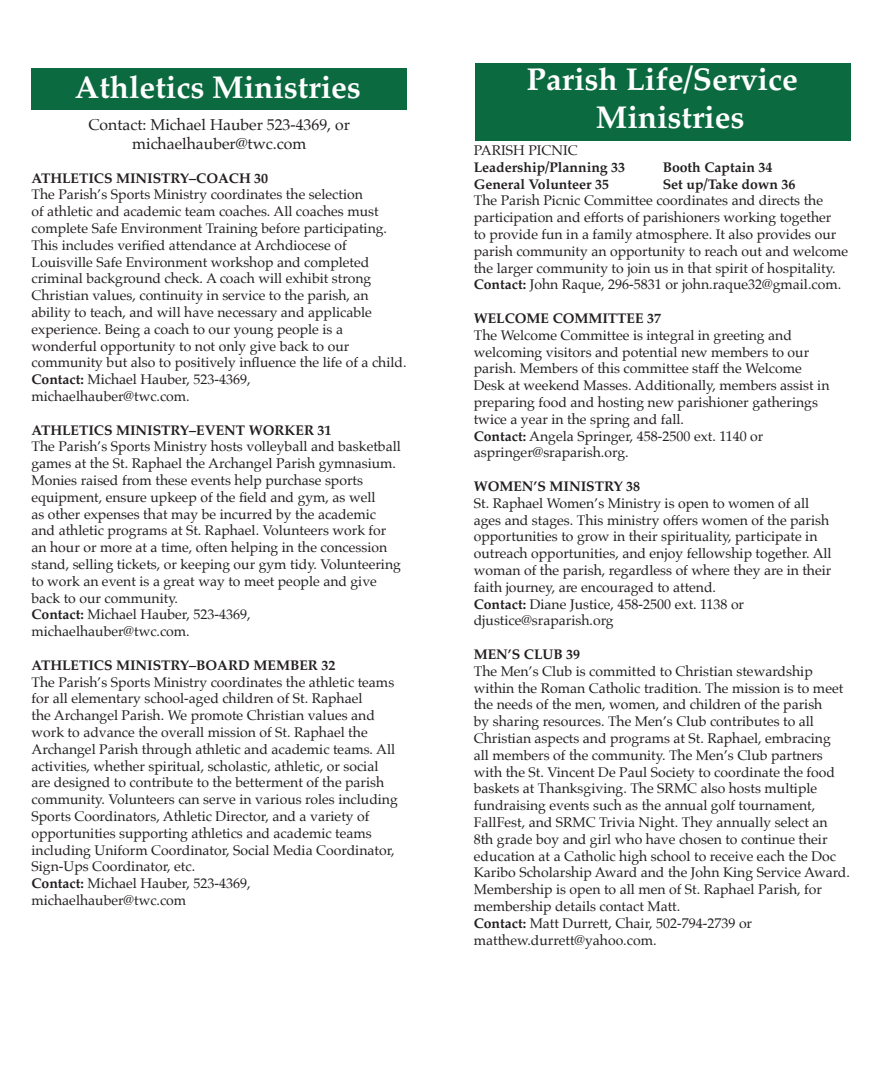
<style>
.page{position:relative;width:882px;height:1071px;background:#fff}
.page>*{position:absolute;margin:0;border:0;box-sizing:border-box;transform-origin:0 0}
.t1{font:700 31.5px "Palatino";color:#fff}
.t2{font:15.75px "Palatino";color:#231f20}
.t3{font:14px/16.8px "Palatino";color:#231f20}
.t4{font:700 14px "Palatino";color:#231f20}
.s1{font-weight:700}
</style>
<div class="page">
<div style="left:475px;top:63px;width:375px;height:77px;background:#0c6a40"></div>
<div style="left:32px;top:68px;width:375px;height:42px;background:#0c6a40"></div>
<p class="t1" style="left:75px;top:60px;width:287px">Athletics Ministries</p>
<p class="t1" style="left:527px;top:53px;width:272px">Parish Life/Service</p>
<p class="t2" style="left:88px;top:112px;width:263px">Contact: Michael Hauber 523-4369, or</p>
<p class="t1" style="left:596px;top:91px;width:150px">Ministries</p>
<p class="t2" style="left:132px;top:131px;width:176px">michaelhauber@twc.com</p>
<p class="t4" style="left:32px;top:166px;width:238px">ATHLETICS MINISTRY–COACH 30</p>
<p class="t3" style="left:32px;top:186px;width:377px">The Parish’s Sports Ministry coordinates the selection<br>of athletic and academic team coaches. All coaches must complete Safe Environment Training before participating.<br>This includes verified attendance at Archdiocese of Louisville Safe Environment workshop and completed criminal background check. A coach will exhibit strong Christian values, continuity in service to the parish, an ability to teach, and will have necessary and applicable experience. Being a coach to our young people is a wonderful opportunity to not only give back to our community but also to positively influence the life of a child.</p>
<p class="t3" style="left:32px;top:371px;width:221px"><span class="s1">Contact:</span> Michael Hauber, 523-4369,</p>
<p class="t3" style="left:32px;top:388px;width:160px">michaelhauber@twc.com.</p>
<p class="t4" style="left:32px;top:418px;width:302px">ATHLETICS MINISTRY–EVENT WORKER 31</p>
<p class="t3" style="left:32px;top:438px;width:371px">The Parish’s Sports Ministry hosts volleyball and basketball games at the St. Raphael the Archangel Parish gymnasium.<br>Monies raised from these events help purchase sports equipment, ensure upkeep of the field and gym, as well<br>as other expenses that may be incurred by the academic and athletic programs at St. Raphael. Volunteers work for an hour or more at a time, often helping in the concession stand, selling tickets, or keeping our gym tidy. Volunteering to work an event is a great way to meet people and give back to our community.</p>
<p class="t3" style="left:32px;top:606px;width:221px"><span class="s1">Contact:</span> Michael Hauber, 523-4369,</p>
<p class="t3" style="left:32px;top:623px;width:160px">michaelhauber@twc.com.</p>
<p class="t4" style="left:32px;top:653px;width:306px">ATHLETICS MINISTRY–BOARD MEMBER 32</p>
<p class="t3" style="left:32px;top:673px;width:368px">The Parish’s Sports Ministry coordinates the athletic teams for all elementary school-aged children of St. Raphael<br>the Archangel Parish. We promote Christian values and work to advance the overall mission of St. Raphael the Archangel Parish through athletic and academic teams. All activities, whether spiritual, scholastic, athletic, or social are designed to contribute to the betterment of the parish community. Volunteers can serve in various roles including Sports Coordinators, Athletic Director, and a variety of opportunities supporting athletics and academic teams including Uniform Coordinator, Social Media Coordinator, Sign-Ups Coordinator, etc.</p>
<p class="t3" style="left:32px;top:875px;width:221px"><span class="s1">Contact:</span> Michael Hauber, 523-4369,</p>
<p class="t3" style="left:32px;top:892px;width:156px">michaelhauber@twc.com</p>
<p class="t3" style="left:474px;top:142px;width:106px">PARISH PICNIC</p>
<p class="t4" style="left:474px;top:155px;width:153px">Leadership/Planning 33</p>
<p class="t4" style="left:663px;top:155px;width:111px">Booth Captain 34</p>
<p class="t4" style="left:474px;top:172px;width:137px">General Volunteer 35</p>
<p class="t4" style="left:663px;top:172px;width:134px">Set up/Take down 36</p>
<p class="t3" style="left:474px;top:192px;width:376px">The Parish Picnic Committee coordinates and directs the participation and efforts of parishioners working together<br>to provide fun in a family atmosphere. It also provides our parish community an opportunity to reach out and welcome the larger community to join us in that spirit of hospitality.</p>
<p class="t3" style="left:474px;top:276px;width:369px"><span class="s1">Contact:</span> John Raque, 296-5831 or john.raque32@gmail.com.</p>
<p class="t4" style="left:474px;top:306px;width:189px">WELCOME COMMITTEE 37</p>
<p class="t3" style="left:474px;top:327px;width:357px">The Welcome Committee is integral in greeting and welcoming visitors and potential new members to our parish. Members of this committee staff the Welcome Desk at weekend Masses. Additionally, members assist in preparing food and hosting new parishioner gatherings twice a year in the spring and fall.</p>
<p class="t3" style="left:474px;top:427px;width:291px"><span class="s1">Contact:</span> Angela Springer, 458-2500 ext. 1140 or</p>
<p class="t3" style="left:474px;top:444px;width:156px">aspringer@sraparish.org.</p>
<p class="t4" style="left:474px;top:474px;width:168px">WOMEN’S MINISTRY 38</p>
<p class="t3" style="left:474px;top:495px;width:359px">St. Raphael Women’s Ministry is open to women of all ages and stages. This ministry offers women of the parish opportunities to grow in their spirituality, participate in outreach opportunities, and enjoy fellowship together. All woman of the parish, regardless of where they are in their faith journey, are encouraged to attend.</p>
<p class="t3" style="left:474px;top:595px;width:272px"><span class="s1">Contact:</span> Diane Justice, 458-2500 ext. 1138 or</p>
<p class="t3" style="left:474px;top:612px;width:141px">djustice@sraparish.org</p>
<p class="t4" style="left:474px;top:642px;width:108px">MEN’S CLUB 39</p>
<p class="t3" style="left:474px;top:663px;width:378px">The Men’s Club is committed to Christian stewardship within the Roman Catholic tradition. The mission is to meet the needs of the men, women, and children of the parish<br>by sharing resources. The Men’s Club contributes to all Christian aspects and programs at St. Raphael, embracing<br>all members of the community. The Men’s Club partners with the St. Vincent De Paul Society to coordinate the food baskets at Thanksgiving. The SRMC also hosts multiple fundraising events such as the annual golf tournament, FallFest, and SRMC Trivia Night. They annually select an 8th grade boy and girl who have chosen to continue their education at a Catholic high school to receive each the Doc Karibo Scholarship Award and the John King Service Award.<br>Membership is open to all men of St. Raphael Parish, for membership details contact Matt.</p>
<p class="t3" style="left:474px;top:915px;width:280px"><span class="s1">Contact:</span> Matt Durrett, Chair, 502-794-2739 or</p>
<p class="t3" style="left:474px;top:931px;width:184px">matthew.durrett@yahoo.com.</p>
</div>
